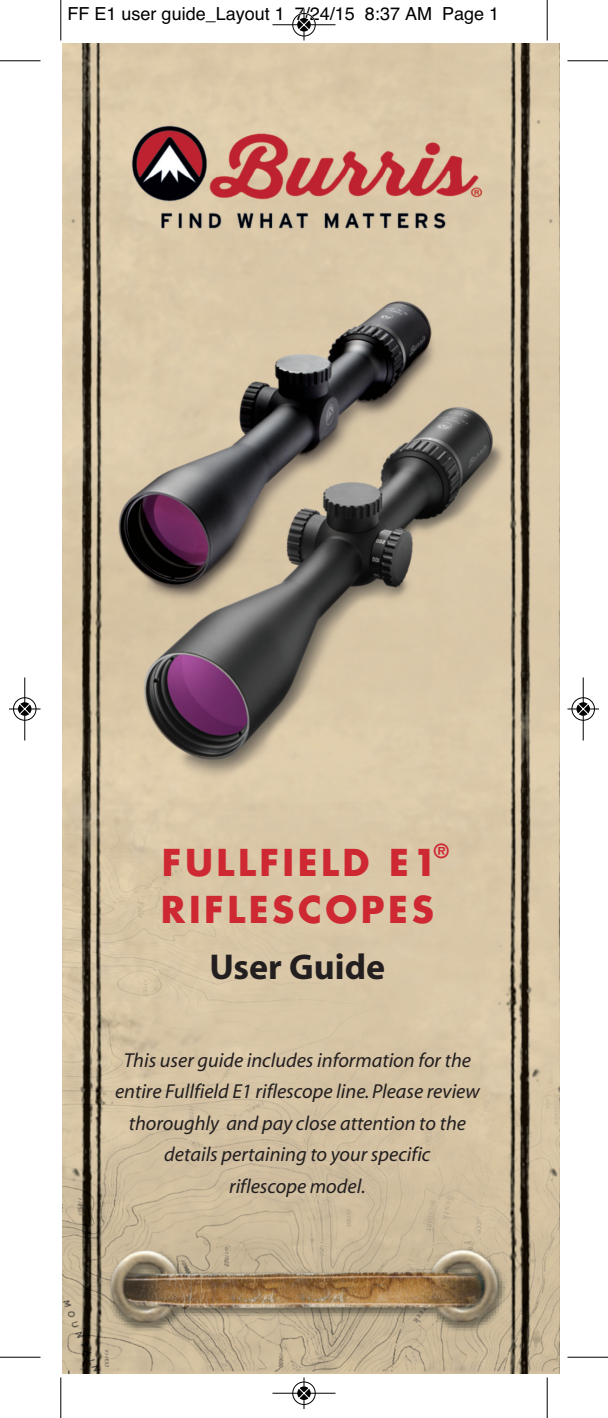
<style>
.page{position:relative;width:608px;height:1418px;background:#fff}
.page>*{position:absolute;margin:0;border:0;box-sizing:border-box;transform-origin:0 0}
.t1{font:700 36px "Futura";letter-spacing:.1em;color:#ce2833}
.t2{font:36px "Myriad MM 700 wt 600 wd";color:#231f20}
.t3{font:20.25px/31.5px "Myriad MM It 412 wt 601 wd";color:#231f20;text-align:center}
.t4{font:700 18.9px "Futura";color:#ce2833}
.t5{font:18px "Helvetica";color:#000}
</style>
<div class="page">
<img style="left:62px;top:44px;width:497px;height:1329px">
<hr style="left:60px;top:0;width:1px;height:40px;background:#000">
<hr style="left:0;top:60px;width:40px;height:1px;background:#000">
<hr style="left:546px;top:0;width:1px;height:40px;background:#000">
<hr style="left:567px;top:60px;width:41px;height:1px;background:#000">
<hr style="left:60px;top:1377px;width:1px;height:41px;background:#000">
<hr style="left:0;top:1356px;width:40px;height:1px;background:#000">
<hr style="left:546px;top:1377px;width:1px;height:41px;background:#000">
<hr style="left:567px;top:1356px;width:41px;height:1px;background:#000">
<div style="left:292px;top:13px;width:24px;height:24px;border:1px solid #fff;border-radius:50%"></div>
<hr style="left:272px;top:24px;width:63px;height:1px;background:#000">
<hr style="left:303px;top:9px;width:1px;height:31px;background:#000">
<div style="left:292px;top:13px;width:23px;height:23px;border:1px solid #000;border-radius:50%"></div>
<svg style="left:297px;top:18px;width:13px;height:14px"></svg>
<svg style="left:298px;top:19px;width:11px;height:11px"></svg>
<div style="left:292px;top:1381px;width:24px;height:24px;border:1px solid #fff;border-radius:50%"></div>
<hr style="left:272px;top:1392px;width:63px;height:1px;background:#000">
<hr style="left:303px;top:1377px;width:1px;height:31px;background:#000">
<div style="left:292px;top:1381px;width:23px;height:23px;border:1px solid #000;border-radius:50%"></div>
<svg style="left:297px;top:1386px;width:13px;height:14px"></svg>
<svg style="left:298px;top:1387px;width:11px;height:11px"></svg>
<div style="left:13px;top:697px;width:24px;height:24px;border:1px solid #fff;border-radius:50%"></div>
<hr style="left:24px;top:677px;width:1px;height:63px;background:#000">
<hr style="left:9px;top:708px;width:31px;height:1px;background:#000">
<div style="left:13px;top:697px;width:23px;height:23px;border:1px solid #000;border-radius:50%"></div>
<svg style="left:18px;top:702px;width:14px;height:14px"></svg>
<svg style="left:19px;top:703px;width:11px;height:11px"></svg>
<div style="left:571px;top:697px;width:24px;height:24px;border:1px solid #fff;border-radius:50%"></div>
<hr style="left:582px;top:677px;width:1px;height:63px;background:#000">
<hr style="left:567px;top:708px;width:31px;height:1px;background:#000">
<div style="left:571px;top:697px;width:23px;height:23px;border:1px solid #000;border-radius:50%"></div>
<svg style="left:576px;top:702px;width:14px;height:14px"></svg>
<svg style="left:577px;top:703px;width:11px;height:11px"></svg>
<p class="t5" style="left:68px;top:4px;width:433px">FF E1 user guide_Layout 1 7/24/15 8:37 AM Page 1</p>
<h1 class="t1" style="left:162px;top:846px;width:277px">FULLFIELD E1</h1>
<p class="t4" style="left:433px;top:842px;width:17px">®</p>
<h1 class="t1" style="left:161px;top:893px;width:274px">RIFLESCOPES</h1>
<h1 class="t2" style="left:209px;top:953px;width:177px">User Guide</h1>
<p class="t3" style="left:115px;top:1046px;width:366px">This user guide includes information for the entire Fullfield E1 riflescope line.Please review thoroughly and pay close attention to the details pertaining to your specific<br>riflescope model.</p>
</div>
